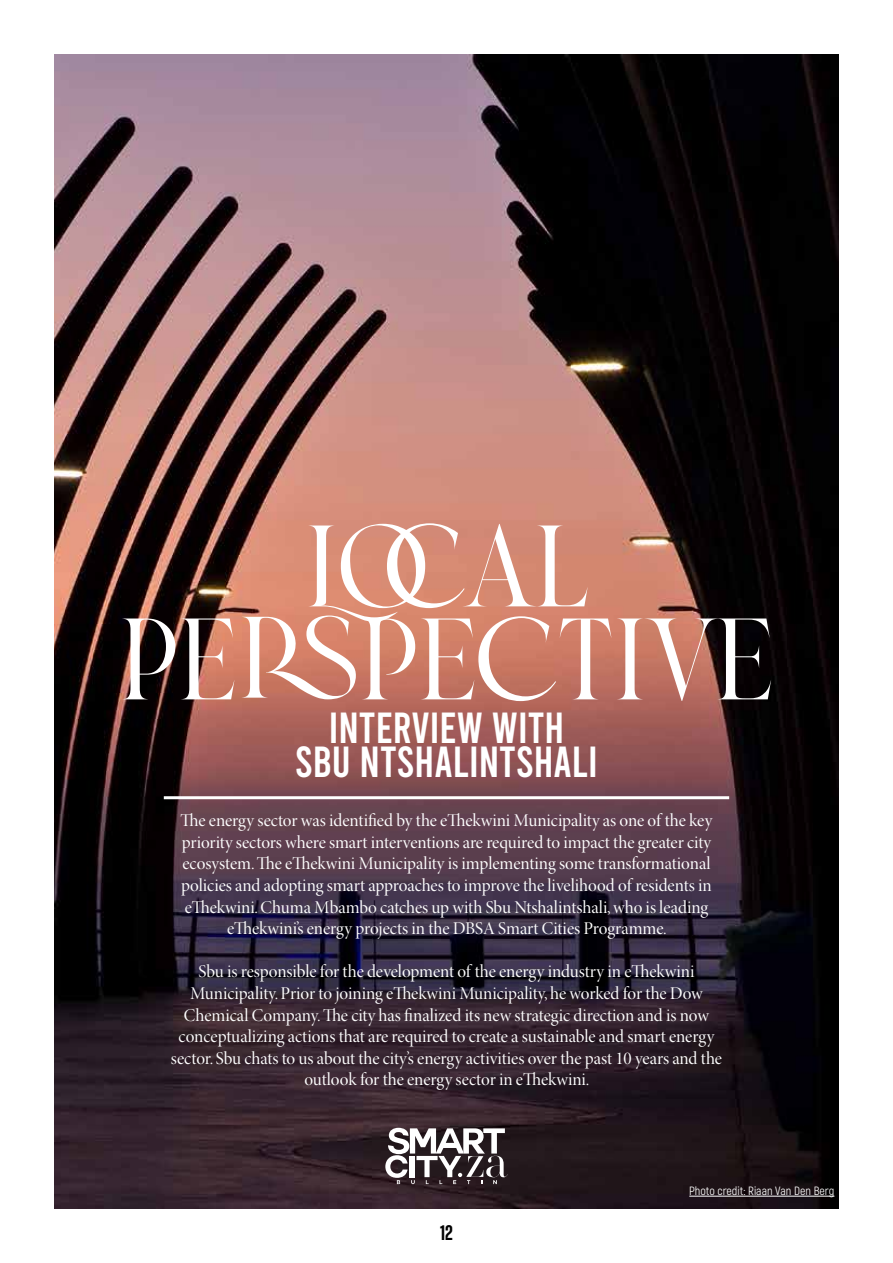
<style>
.page{position:relative;width:893px;height:1263px;background:#fff}
.page>*{position:absolute;margin:0;border:0;box-sizing:border-box;transform-origin:0 0}
.t1{font:115.5px/93px "Brand";color:#fff;text-align:center}
.t2{font:43.5px/34.5px "Bebas";color:#fff;text-align:center}
.t3{font:600 21px "Zuume Cut";color:#000}
.t4{font:18px/21.6px "Minion Pro Disp";letter-spacing:-.005em;color:#fff;text-align:center}
.t5{font:12px "Akrobat";color:#fff}
</style>
<div class="page">
<img style="left:54px;top:54px;width:785px;height:1155px">
<hr style="left:689px;top:1196px;width:145px;height:1px;background:#fff">
<hr style="left:164px;top:796px;width:565px;height:3px;background:#fff">
<svg style="left:385px;top:1128px;width:123px;height:56px"></svg>
<h1 class="t1" style="left:118px;top:528px;width:658px">LOCAL<br>PERSPECTIVE</h1>
<h2 class="t2" style="left:295px;top:710px;width:299px">INTERVIEW WITH<br>SBU NTSHALINTSHALI</h2>
<p class="t4" style="left:181px;top:810px;width:533px">The energy sector was identified by the eThekwini Municipality as one of the key priority sectors where smart interventions are required to impact the greater city ecosystem. The eThekwini Municipality is implementing some transformational policies and adopting smart approaches to improve the livelihood of residents in eThekwini. Chuma Mbambo catches up with Sbu Ntshalintshali, who is leading eThekwini’s energy projects in the DBSA Smart Cities Programme.</p>
<p class="t4" style="left:171px;top:961px;width:553px">Sbu is responsible for the development of the energy industry in eThekwini Municipality. Prior to joining eThekwini Municipality, he worked for the Dow Chemical Company. The city has finalized its new strategic direction and is now conceptualizing actions that are required to create a sustainable and smart energy sector. Sbu chats to us about the city’s energy activities over the past 10 years and the outlook for the energy sector in eThekwini.</p>
<p class="t3" style="left:440px;top:1222px;width:14px">12</p>
<p class="t5" style="left:689px;top:1183px;width:147px">Photo credit: Riaan Van Den Berg</p>
</div>
